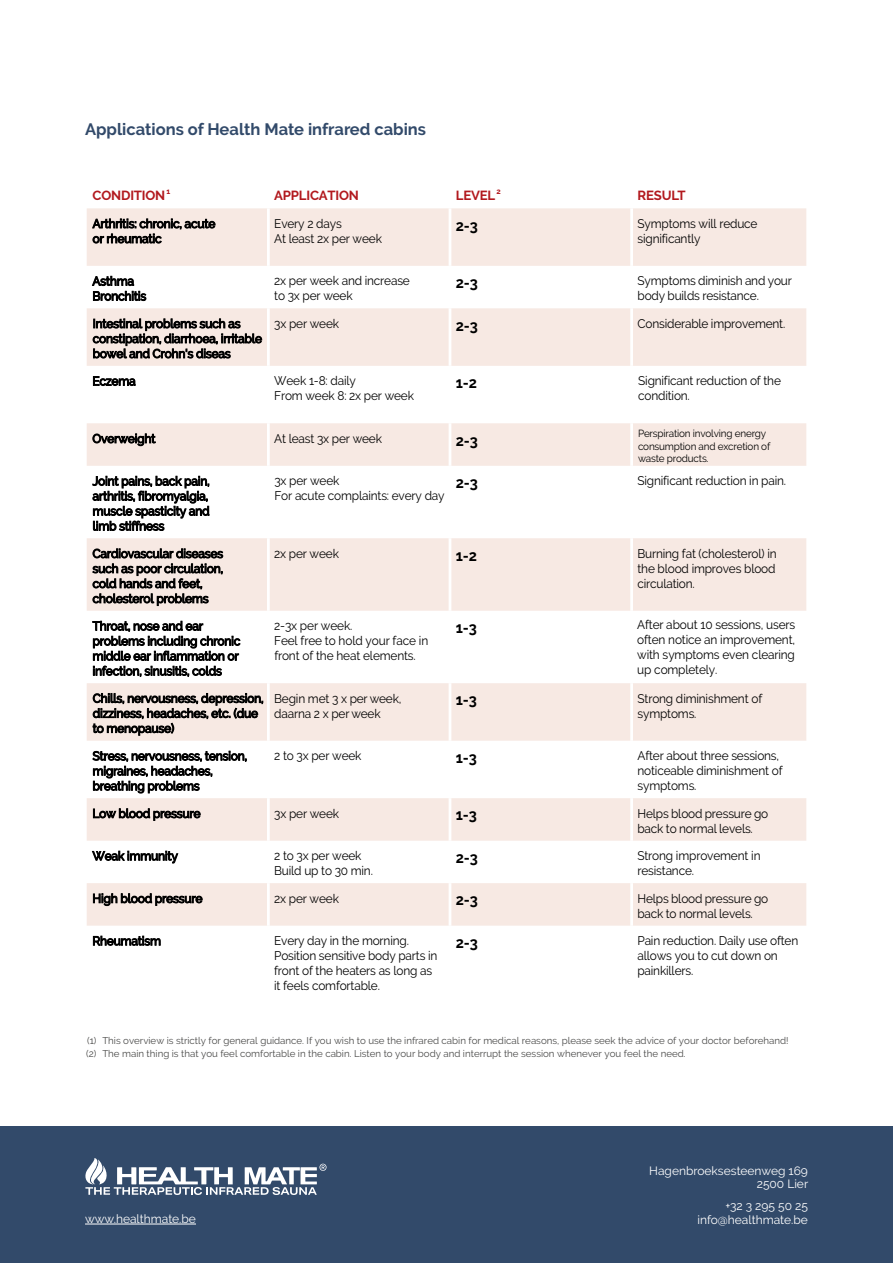
<style>
.page{position:relative;width:893px;height:1263px;background:#fff}
.page>*{position:absolute;margin:0;border:0;box-sizing:border-box;transform-origin:0 0}
.Titel{font:700 16.5px "Raleway";color:#324a6a}
.t1{font:700 15.3px "Raleway";color:#000;scale:.95 1}
.t2{font:700 13.2px "Raleway";letter-spacing:-.015em;color:#b2191e}
.t3{font:12.45px/15px "Raleway";letter-spacing:-.015em;color:#000;scale:.95 1}
.t4{font:500 12.45px/15px "Raleway";letter-spacing:-.015em;color:#000;scale:.95 1}
.Copy{font:12px "Raleway";color:#fff}
.t5{font:10.35px/12.3px "Raleway";letter-spacing:-.02em;color:#000;scale:.96 1}
.t6{font:9.75px/12.6px "Raleway";color:#4a4a49}
.t7{font:700 7.65px "Raleway";color:#b2191e}
</style>
<div class="page">
<svg style="left:87px;top:208px;width:719px;height:718px;fill:#f7e9e3"></svg>
<hr style="left:267px;top:208px;width:3px;height:58px;background:#fff">
<hr style="left:449px;top:208px;width:2px;height:58px;background:#fff">
<hr style="left:630px;top:208px;width:3px;height:58px;background:#fff">
<hr style="left:267px;top:266px;width:3px;height:42px;background:#fff">
<hr style="left:449px;top:266px;width:2px;height:42px;background:#fff">
<hr style="left:630px;top:266px;width:3px;height:42px;background:#fff">
<hr style="left:267px;top:308px;width:3px;height:58px;background:#fff">
<hr style="left:449px;top:308px;width:2px;height:58px;background:#fff">
<hr style="left:630px;top:308px;width:3px;height:58px;background:#fff">
<hr style="left:267px;top:366px;width:3px;height:57px;background:#fff">
<hr style="left:449px;top:366px;width:2px;height:57px;background:#fff">
<hr style="left:630px;top:366px;width:3px;height:57px;background:#fff">
<hr style="left:267px;top:423px;width:3px;height:43px;background:#fff">
<hr style="left:449px;top:423px;width:2px;height:43px;background:#fff">
<hr style="left:630px;top:423px;width:3px;height:43px;background:#fff">
<hr style="left:267px;top:466px;width:3px;height:72px;background:#fff">
<hr style="left:449px;top:466px;width:2px;height:72px;background:#fff">
<hr style="left:630px;top:466px;width:3px;height:72px;background:#fff">
<hr style="left:267px;top:538px;width:3px;height:73px;background:#fff">
<hr style="left:449px;top:538px;width:2px;height:73px;background:#fff">
<hr style="left:630px;top:538px;width:3px;height:73px;background:#fff">
<hr style="left:267px;top:611px;width:3px;height:72px;background:#fff">
<hr style="left:449px;top:611px;width:2px;height:72px;background:#fff">
<hr style="left:630px;top:611px;width:3px;height:72px;background:#fff">
<hr style="left:267px;top:683px;width:3px;height:58px;background:#fff">
<hr style="left:449px;top:683px;width:2px;height:58px;background:#fff">
<hr style="left:630px;top:683px;width:3px;height:58px;background:#fff">
<hr style="left:267px;top:741px;width:3px;height:57px;background:#fff">
<hr style="left:449px;top:741px;width:2px;height:57px;background:#fff">
<hr style="left:630px;top:741px;width:3px;height:57px;background:#fff">
<hr style="left:267px;top:798px;width:3px;height:43px;background:#fff">
<hr style="left:449px;top:798px;width:2px;height:43px;background:#fff">
<hr style="left:630px;top:798px;width:3px;height:43px;background:#fff">
<hr style="left:267px;top:841px;width:3px;height:42px;background:#fff">
<hr style="left:449px;top:841px;width:2px;height:42px;background:#fff">
<hr style="left:630px;top:841px;width:3px;height:42px;background:#fff">
<hr style="left:267px;top:883px;width:3px;height:43px;background:#fff">
<hr style="left:449px;top:883px;width:2px;height:43px;background:#fff">
<hr style="left:630px;top:883px;width:3px;height:43px;background:#fff">
<div style="left:0;top:1127px;width:893px;height:136px;background:#324a6a"></div>
<hr style="left:85px;top:1224px;width:111px;height:1px;background:#fff">
<svg style="left:85px;top:1158px;width:242px;height:37px"></svg>
<p class="Titel" style="left:85px;top:119px;width:342px">Applications of Health Mate infrared cabins</p>
<p class="t2" style="left:93px;top:188px;width:74px">CONDITION</p>
<p class="t7" style="left:167px;top:187px;width:5px">1</p>
<p class="t2" style="left:274px;top:188px;width:86px">APPLICATION</p>
<p class="t2" style="left:456px;top:188px;width:41px">LEVEL</p>
<p class="t7" style="left:497px;top:187px;width:6px">2</p>
<p class="t2" style="left:637px;top:188px;width:49px">RESULT</p>
<p class="t4" style="left:93px;top:216px;width:131px">Arthritis: chronic, acute or rheumatic</p>
<p class="t3" style="left:274px;top:216px;width:115px">Every 2 days<br>At least 2x per week</p>
<p class="t1" style="left:456px;top:216px;width:25px">2-3</p>
<p class="t3" style="left:637px;top:216px;width:128px">Symptoms will reduce significantly</p>
<p class="t4" style="left:92px;top:274px;width:58px">Asthma<br>Bronchitis</p>
<p class="t3" style="left:274px;top:274px;width:144px">2x per week and increase to 3x per week</p>
<p class="t1" style="left:456px;top:274px;width:25px">2-3</p>
<p class="t3" style="left:637px;top:274px;width:164px">Symptoms diminish and your body builds resistance.</p>
<p class="t4" style="left:93px;top:316px;width:180px">Intestinal problems such as constipation, diarrhoea, irritable bowel and Crohn's diseas</p>
<p class="t3" style="left:274px;top:316px;width:70px">3x per week</p>
<p class="t1" style="left:456px;top:316px;width:25px">2-3</p>
<p class="t3" style="left:637px;top:316px;width:157px">Considerable improvement.</p>
<p class="t4" style="left:92px;top:374px;width:47px">Eczema</p>
<p class="t3" style="left:274px;top:373px;width:149px">Week 1-8: daily<br>From week 8: 2x per week</p>
<p class="t1" style="left:456px;top:374px;width:24px">1-2</p>
<p class="t3" style="left:638px;top:373px;width:152px">Significant reduction of the condition.</p>
<p class="t4" style="left:92px;top:431px;width:68px">Overweight</p>
<p class="t3" style="left:274px;top:431px;width:115px">At least 3x per week</p>
<p class="t1" style="left:456px;top:431px;width:25px">2-3</p>
<p class="t5" style="left:638px;top:427px;width:139px">Perspiration involving energy consumption and excretion of waste products.</p>
<p class="t4" style="left:93px;top:473px;width:125px">Joint pains, back pain, arthritis, fibromyalgia, muscle spasticity and limb stiffness</p>
<p class="t3" style="left:274px;top:473px;width:181px">3x per week<br>For acute complaints: every day</p>
<p class="t1" style="left:456px;top:474px;width:25px">2-3</p>
<p class="t3" style="left:637px;top:473px;width:158px">Significant reduction in pain.</p>
<p class="t4" style="left:93px;top:546px;width:139px">Cardiovascular diseases such as poor circulation, cold hands and feet, cholesterol problems</p>
<p class="t3" style="left:274px;top:546px;width:70px">2x per week</p>
<p class="t1" style="left:456px;top:546px;width:24px">1-2</p>
<p class="t3" style="left:637px;top:546px;width:148px;text-align:justify">Burning fat (cholesterol) in the blood improves blood circulation.</p>
<p class="t4" style="left:93px;top:618px;width:157px">Throat, nose and ear problems including chronic middle ear inflammation or infection, sinusitis, colds</p>
<p class="t3" style="left:274px;top:618px;width:164px">2-3x per week.<br>Feel free to hold your face in front of the heat elements.</p>
<p class="t1" style="left:456px;top:619px;width:24px">1-3</p>
<p class="t3" style="left:637px;top:617px;width:168px;text-align:justify">After about 10 sessions, users often notice an improvement, with symptoms even clearing up completely.</p>
<p class="t4" style="left:93px;top:691px;width:181px">Chills, nervousness, depression, dizziness, headaches, etc. (due to menopause)</p>
<p class="t3" style="left:274px;top:691px;width:135px">Begin met 3 x per week, daarna 2 x per week</p>
<p class="t1" style="left:456px;top:691px;width:24px">1-3</p>
<p class="t3" style="left:637px;top:691px;width:133px">Strong diminishment of symptoms.</p>
<p class="t4" style="left:93px;top:748px;width:164px">Stress, nervousness, tension, migraines, headaches, breathing problems</p>
<p class="t3" style="left:274px;top:748px;width:93px">2 to 3x per week</p>
<p class="t1" style="left:456px;top:749px;width:24px">1-3</p>
<p class="t3" style="left:637px;top:748px;width:154px">After about three sessions, noticeable diminishment of symptoms.</p>
<p class="t4" style="left:92px;top:806px;width:115px">Low blood pressure</p>
<p class="t3" style="left:274px;top:806px;width:70px">3x per week</p>
<p class="t1" style="left:456px;top:806px;width:24px">1-3</p>
<p class="t3" style="left:637px;top:806px;width:139px">Helps blood pressure go back to normal levels.</p>
<p class="t4" style="left:92px;top:848px;width:91px">Weak immunity</p>
<p class="t3" style="left:274px;top:848px;width:105px">2 to 3x per week<br>Build up to 30 min.</p>
<p class="t1" style="left:456px;top:849px;width:25px">2-3</p>
<p class="t3" style="left:637px;top:848px;width:131px">Strong improvement in resistance.</p>
<p class="t4" style="left:92px;top:891px;width:117px">High blood pressure</p>
<p class="t3" style="left:274px;top:891px;width:70px">2x per week</p>
<p class="t1" style="left:456px;top:891px;width:25px">2-3</p>
<p class="t3" style="left:637px;top:891px;width:139px">Helps blood pressure go back to normal levels.</p>
<p class="t4" style="left:92px;top:933px;width:74px">Rheumatism</p>
<p class="t3" style="left:274px;top:933px;width:173px">Every day in the morning.<br>Position sensitive body parts in front of the heaters as long as it feels comfortable.</p>
<p class="t1" style="left:456px;top:934px;width:25px">2-3</p>
<p class="t3" style="left:637px;top:933px;width:171px">Pain reduction. Daily use often allows you to cut down on painkillers.</p>
<p class="t6" style="left:86px;top:1034px;width:704px">(1) This overview is strictly for general guidance. If you wish to use the infrared cabin for medical reasons, please seek the advice of your doctor beforehand! (2) The main thing is that you feel comfortable in the cabin. Listen to your body and interrupt the session whenever you feel the need.</p>
<p class="Copy" style="left:649px;top:1164px;width:160px">Hagenbroeksesteenweg 169</p>
<p class="Copy" style="left:757px;top:1177px;width:53px">2500 Lier</p>
<p class="Copy" style="left:725px;top:1199px;width:84px">+32 3 295 50 25</p>
<p class="Copy" style="left:85px;top:1212px;width:112px">www.healthmate.be</p>
<p class="Copy" style="left:697px;top:1213px;width:112px">info@healthmate.be</p>
</div>
